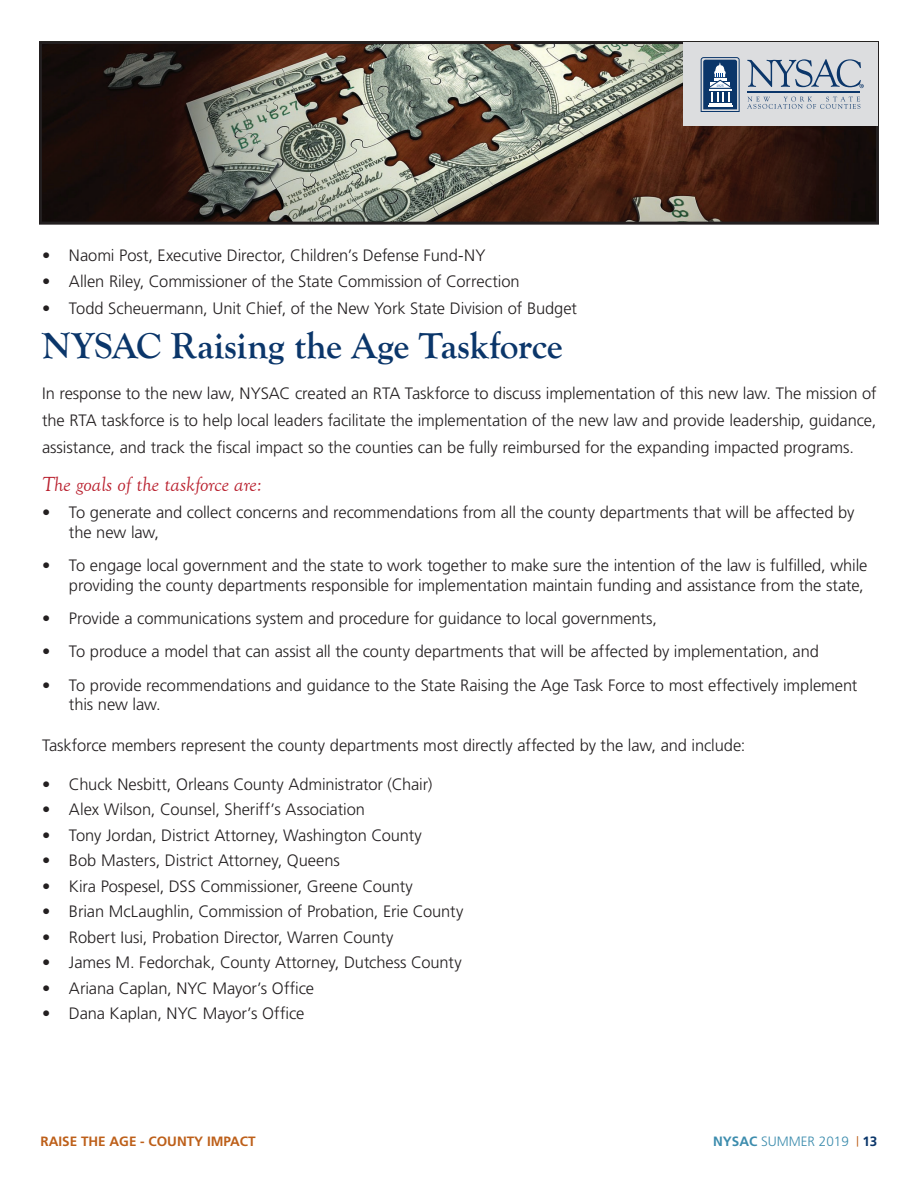
<style>
.page{position:relative;width:918px;height:1188px;background:#fff}
.page>*{position:absolute;margin:0;border:0;box-sizing:border-box;transform-origin:0 0}
.t1{font:700 37.5px "Goudy Old Style T";letter-spacing:-.005em;color:#0b366a}
.t2{font:italic 21px "Goudy Old Style T";color:#b9202e}
.t3{font:300 16.5px/19.8px "Frutiger";letter-spacing:-.005em;color:#231f20}
.t4{font:700 13.5px "Frutiger";color:#bd5f19}
.t5{font:300 13.5px "Frutiger";color:#3c8cad}
.s1{font-weight:700}
.s2{font-weight:400;font-size:10.5px;color:#bd5f19}
.s3{font-weight:700;color:#0b366a}
</style>
<div class="page">
<img style="left:43px;top:45px;width:832px;height:176px">
<div style="left:39px;top:41px;width:840px;height:184px;border:3px solid #231f20"></div>
<div style="left:683px;top:43px;width:195px;height:83px;background:#dcdddf"></div>
<hr style="left:747px;top:91px;width:113px;height:1px;background:#0b366a">
<svg style="left:701px;top:57px;width:39px;height:55px;background:#5b779a"></svg>
<svg style="left:747px;top:97px;width:113px;height:12px"></svg>
<svg style="left:747px;top:59px;width:117px;height:29px"></svg>
<p class="t3" style="left:42px;top:245px;width:445px">• Naomi Post, Executive Director, Children’s Defense Fund-NY</p>
<p class="t3" style="left:42px;top:272px;width:479px">• Allen Riley, Commissioner of the State Commission of Correction</p>
<p class="t3" style="left:42px;top:299px;width:537px">• Todd Scheuermann, Unit Chief, of the New York State Division of Budget</p>
<h1 class="t1" style="left:42px;top:325px;width:522px">NYSAC Raising the Age Taskforce</h1>
<p class="t3" style="left:42px;top:380px;width:836px;line-height:27px;text-align:justify">In response to the new law, NYSAC created an RTA Taskforce to discuss implementation of this new law. The mission of the RTA taskforce is to help local leaders facilitate the implementation of the new law and provide leadership, guidance, assistance, and track the fiscal impact so the counties can be fully reimbursed for the expanding impacted programs.</p>
<p class="t2" style="left:42px;top:473px;width:222px">The goals of the taskforce are:</p>
<p class="t3" style="left:69px;top:503px;width:787px;text-indent:-27px">• To generate and collect concerns and recommendations from all the county departments that will be affected by the new law,</p>
<p class="t3" style="left:42px;top:556px;width:827px;text-align:right">• To engage local government and the state to work together to make sure the intention of the law is fulfilled, while providing the county departments responsible for implementation maintain funding and assistance from the state,</p>
<p class="t3" style="left:42px;top:609px;width:617px">• Provide a communications system and procedure for guidance to local governments,</p>
<p class="t3" style="left:42px;top:642px;width:778px">• To produce a model that can assist all the county departments that will be affected by implementation, and</p>
<p class="t3" style="left:69px;top:675px;width:790px;text-indent:-27px">• To provide recommendations and guidance to the State Raising the Age Task Force to most effectively implement this new law.</p>
<p class="t3" style="left:42px;top:736px;width:705px">Taskforce members represent the county departments most directly affected by the law, and include:</p>
<p class="t3" style="left:42px;top:775px;width:392px">• Chuck Nesbitt, Orleans County Administrator (Chair)</p>
<p class="t3" style="left:42px;top:800px;width:325px">• Alex Wilson, Counsel, Sheriff’s Association</p>
<p class="t3" style="left:42px;top:826px;width:381px">• Tony Jordan, District Attorney, Washington County</p>
<p class="t3" style="left:42px;top:851px;width:299px">• Bob Masters, District Attorney, Queens</p>
<p class="t3" style="left:42px;top:877px;width:372px">• Kira Pospesel, DSS Commissioner, Greene County</p>
<p class="t3" style="left:42px;top:902px;width:423px">• Brian McLaughlin, Commission of Probation, Erie County</p>
<p class="t3" style="left:42px;top:928px;width:353px">• Robert Iusi, Probation Director, Warren County</p>
<p class="t3" style="left:42px;top:953px;width:421px">• James M. Fedorchak, County Attorney, Dutchess County</p>
<p class="t3" style="left:42px;top:979px;width:274px">• Ariana Caplan, NYC Mayor’s Office</p>
<p class="t3" style="left:42px;top:1004px;width:264px">• Dana Kaplan, NYC Mayor’s Office</p>
<p class="t4" style="left:40px;top:1133px;width:217px">RAISE THE AGE - COUNTY IMPACT</p>
<p class="t5" style="left:713px;top:1134px;width:166px"><span class="s1">NYSAC</span> SUMMER 2019 <span class="s2">|</span> <span class="s3">13</span></p>
</div>
